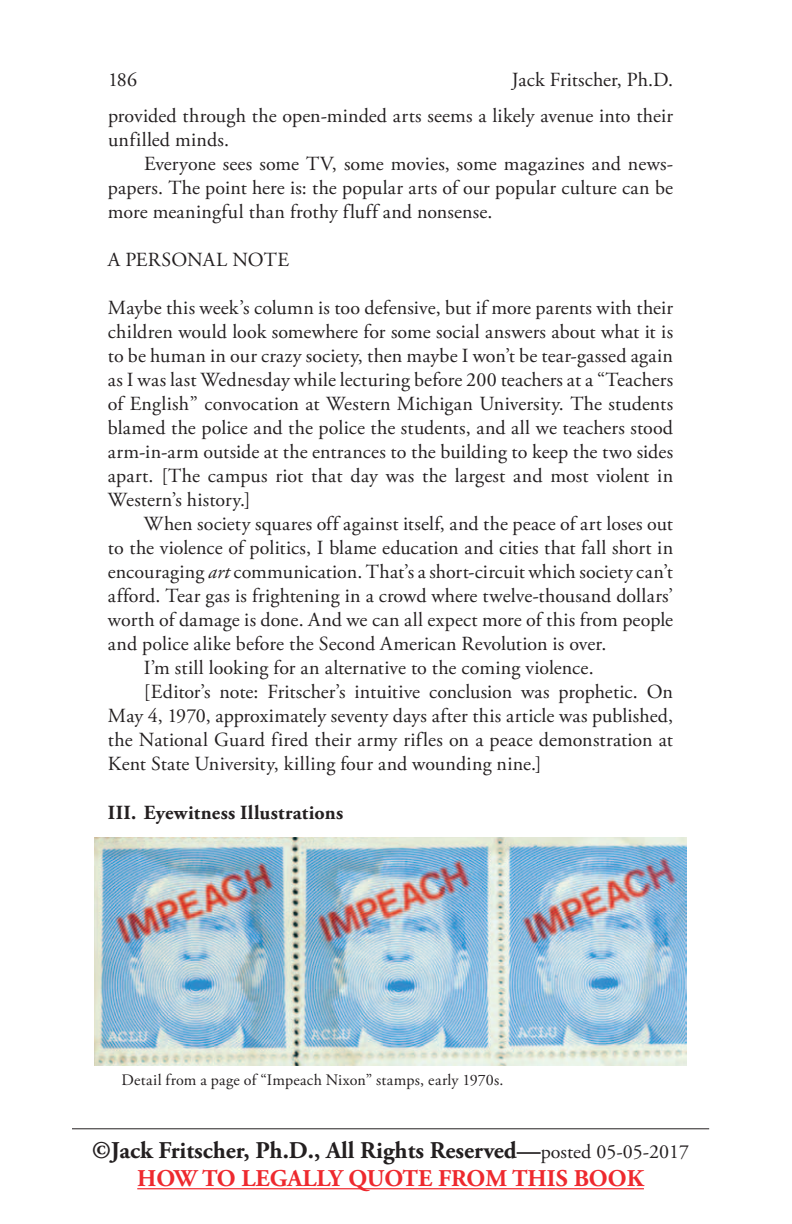
<style>
.page{position:relative;width:792px;height:1224px;background:#fff}
.page>*{position:absolute;margin:0;border:0;box-sizing:border-box;transform-origin:0 0}
.t1{font:700 24px/28.8px "Adobe Garamond Pro";color:#231f20;text-align:center}
.t2{font:20px/24px "Adobe Garamond Pro";letter-spacing:.005em;color:#231f20;text-align:justify}
.t3{font:700 20px "Adobe Garamond Pro";letter-spacing:.02em;color:#231f20}
.t4{font:16px "Adobe Garamond Pro";letter-spacing:.015em;color:#231f20}
.s1{font-style:italic}
.s2{font-weight:400;font-size:20px}
.s3{color:#ee292e}
</style>
<div class="page">
<hr style="left:137px;top:1188px;width:507px;height:1px;background:#ee292e">
<hr style="left:72px;top:1128px;width:637px;height:1px;background:#231f20">
<img style="left:94px;top:838px;width:593px;height:228px">
<p class="t2" style="left:108px;top:69px;width:31px">186</p>
<p class="t2" style="left:512px;top:69px;width:163px">Jack Fritscher, Ph.D.</p>
<p class="t2" style="left:108px;top:105px;width:567px">provided through the open-minded arts seems a likely avenue into their unfilled minds.</p>
<p class="t2" style="left:108px;top:153px;width:567px;text-indent:36px">Everyone sees some TV, some movies, some magazines and news&shy;papers. The point here is: the popular arts of our popular culture can be more meaningful than frothy fluff and nonsense.</p>
<p class="t2" style="left:108px;top:249px;width:183px">A PERSONAL NOTE</p>
<p class="t2" style="left:108px;top:297px;width:567px">Maybe this week’s column is too defensive, but if more parents with their children would look somewhere for some social answers about what it is to be human in our crazy society, then maybe I won’t be tear-gassed again as I was last Wednesday while lecturing before 200 teachers at a “Teachers of English” convocation at Western Michigan University. The students blamed the police and the police the students, and all we teachers stood arm-in-arm outside at the entrances to the building to keep the two sides apart. [The campus riot that day was the largest and most violent in Western’s history.]</p>
<p class="t2" style="left:144px;top:513px;width:531px">When society squares off against itself, and the peace of art loses out</p>
<p class="t2" style="left:108px;top:537px;width:567px">to the violence of politics, I blame education and cities that fall short in</p>
<p class="t2" style="left:108px;top:561px;width:567px">encouraging <span class="s1">art</span> communication. That’s a short-circuit which society can’t</p>
<p class="t2" style="left:108px;top:585px;width:567px">afford. Tear gas is frightening in a crowd where twelve-thousand dollars’</p>
<p class="t2" style="left:108px;top:609px;width:567px">worth of damage is done. And we can all expect more of this from people</p>
<p class="t2" style="left:108px;top:633px;width:500px">and police alike before the Second American Revolution is over.</p>
<p class="t2" style="left:144px;top:657px;width:451px">I’m still looking for an alternative to the coming violence.</p>
<p class="t2" style="left:144px;top:681px;width:531px">[Editor’s note: Fritscher’s intuitive conclusion was prophetic. On</p>
<p class="t2" style="left:108px;top:705px;width:567px">May 4, 1970, approximately seventy days after this article was published,</p>
<p class="t2" style="left:108px;top:729px;width:567px">the National Guard fired their army rifles on a peace demonstration at</p>
<p class="t2" style="left:108px;top:753px;width:435px">Kent State University, killing four and wounding nine.]</p>
<p class="t3" style="left:108px;top:801px;width:237px">III. Eyewitness Illustrations</p>
<p class="t4" style="left:122px;top:1070px;width:383px">Detail from a page of “Impeach Nixon” stamps, early 1970s.</p>
<p class="t1" style="left:92px;top:1136px;width:599px">©Jack Fritscher, Ph.D., All Rights Reserved—<span class="s2">posted 05-05-2017<br></span><span class="s3">HOW TO LEGALLY QUOTE FROM THIS BOOK</span></p>
</div>
